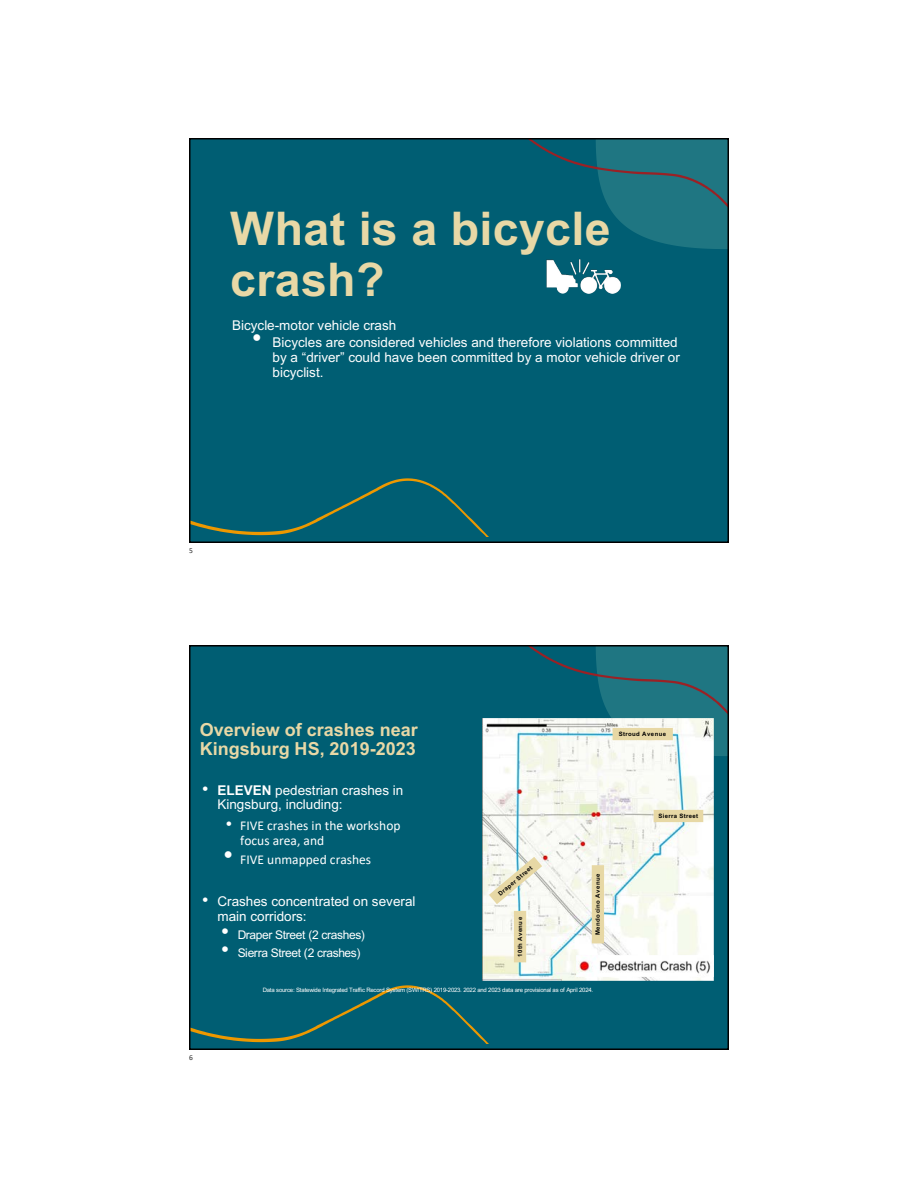
<style>
.page{position:relative;width:918px;height:1188px;background:#fff}
.page>*{position:absolute;margin:0;border:0;box-sizing:border-box;transform-origin:0 0}
.t1{font:700 46.5px/51.2px "Arial";letter-spacing:.01em;color:#e8d8a6}
.t2{font:700 18px/19.5px "Arial";color:#e8d8a6}
.t3{font:13.5px/15px "Arial";color:#fff}
.t4{font:13.5px/15.1px "Calibri";color:#fff}
.t5{font:12px "Arial";letter-spacing:-.03em;color:#fff}
.t6{font:7.5px "Calibri";color:#262626}
.t7{font:6px "Arial";letter-spacing:-.04em;color:#fff}
.t8{font:700 6px "Arial";letter-spacing:.07em;color:#000}
.s1{font-size:27px}
.s2{font-size:18px}
.s3{font-weight:700}
.s4{font-family:"Arial";font-size:18px}
.s5{font-family:"Arial";font-size:27px}
.s6{font-size:22.5px}
</style>
<div class="page">
<div style="left:189px;top:138px;width:540px;height:405px;background:#005e73"></div>
<svg style="left:530px;top:141px;width:196px;height:108px"></svg>
<svg style="left:192px;top:478px;width:297px;height:59px"></svg>
<img style="left:547px;top:237px;width:74px;height:57px">
<div style="left:189px;top:138px;width:540px;height:405px;border:2px solid #000"></div>
<div style="left:189px;top:645px;width:540px;height:405px;background:#005e73"></div>
<svg style="left:527px;top:648px;width:199px;height:108px"></svg>
<svg style="left:192px;top:985px;width:297px;height:59px"></svg>
<img style="left:482px;top:719px;width:232px;height:262px">
<div style="left:514px;top:911px;width:12px;height:51px;background:#e7d8a5"></div>
<svg style="left:489px;top:857px;width:53px;height:47px;background:#ebead8"></svg>
<div style="left:654px;top:810px;width:49px;height:12px;background:#e7d8a5"></div>
<img style="left:577px;top:955px;width:137px;height:22px">
<div style="left:592px;top:865px;width:12px;height:78px;background:#e7d8a5"></div>
<div style="left:613px;top:728px;width:60px;height:12px;background:#e7d8a5"></div>
<div style="left:189px;top:645px;width:540px;height:405px;border:2px solid #000"></div>
<h1 class="t1" style="left:230px;top:203px;width:382px">What is a bicycle crash?</h1>
<p class="t3" style="left:232px;top:318px;width:166px">Bicycle-motor vehicle crash</p>
<p class="t3" style="left:273px;top:335px;width:409px;text-indent:-20px"><span class="s1">•</span> Bicycles are considered vehicles and therefore violations committed by a “driver” could have been committed by a motor vehicle driver or bicyclist.</p>
<p class="t6" style="left:189px;top:546px;width:5px">5</p>
<h2 class="t2" style="left:200px;top:720px;width:220px">Overview of crashes near<br>Kingsburg HS, 2019-2023</h2>
<p class="t3" style="left:217px;top:784px;width:188px;line-height:13.6px;text-indent:-15px"><span class="s2">•</span> <span class="s3">ELEVEN</span> pedestrian crashes in<br>Kingsburg, including:</p>
<p class="t4" style="left:240px;top:817px;width:162px;text-indent:-15px"><span class="s4">•</span> FIVE crashes in the workshop focus area, and</p>
<p class="t4" style="left:223px;top:852px;width:149px"><span class="s5">•</span> FIVE unmapped crashes</p>
<p class="t3" style="left:217px;top:894px;width:200px;text-indent:-15px"><span class="s2">•</span> Crashes concentrated on several main corridors:</p>
<p class="t5" style="left:221px;top:928px;width:145px"><span class="s6">•</span> Draper Street (2 crashes)</p>
<p class="t5" style="left:221px;top:946px;width:141px"><span class="s6">•</span> Sierra Street (2 crashes)</p>
<p class="t8" style="left:497px;top:892px;width:44px;rotate:-40deg">Draper Street</p>
<p class="t8" style="left:517px;top:957px;width:41px;rotate:-90deg">10th Avenue</p>
<p class="t8" style="left:594px;top:935px;width:63px;rotate:-90deg">Mendocino Avenue</p>
<p class="t7" style="left:263px;top:987px;width:332px">Data source: Statewide Integrated Traffic Record System (SWITRS) 2019-2023. 2022 and 2023 data are provisional as of April 2024.</p>
<p class="t8" style="left:619px;top:731px;width:49px">Stroud Avenue</p>
<p class="t8" style="left:658px;top:812px;width:41px">Sierra Street</p>
<p class="t6" style="left:189px;top:1053px;width:5px">6</p>
</div>
